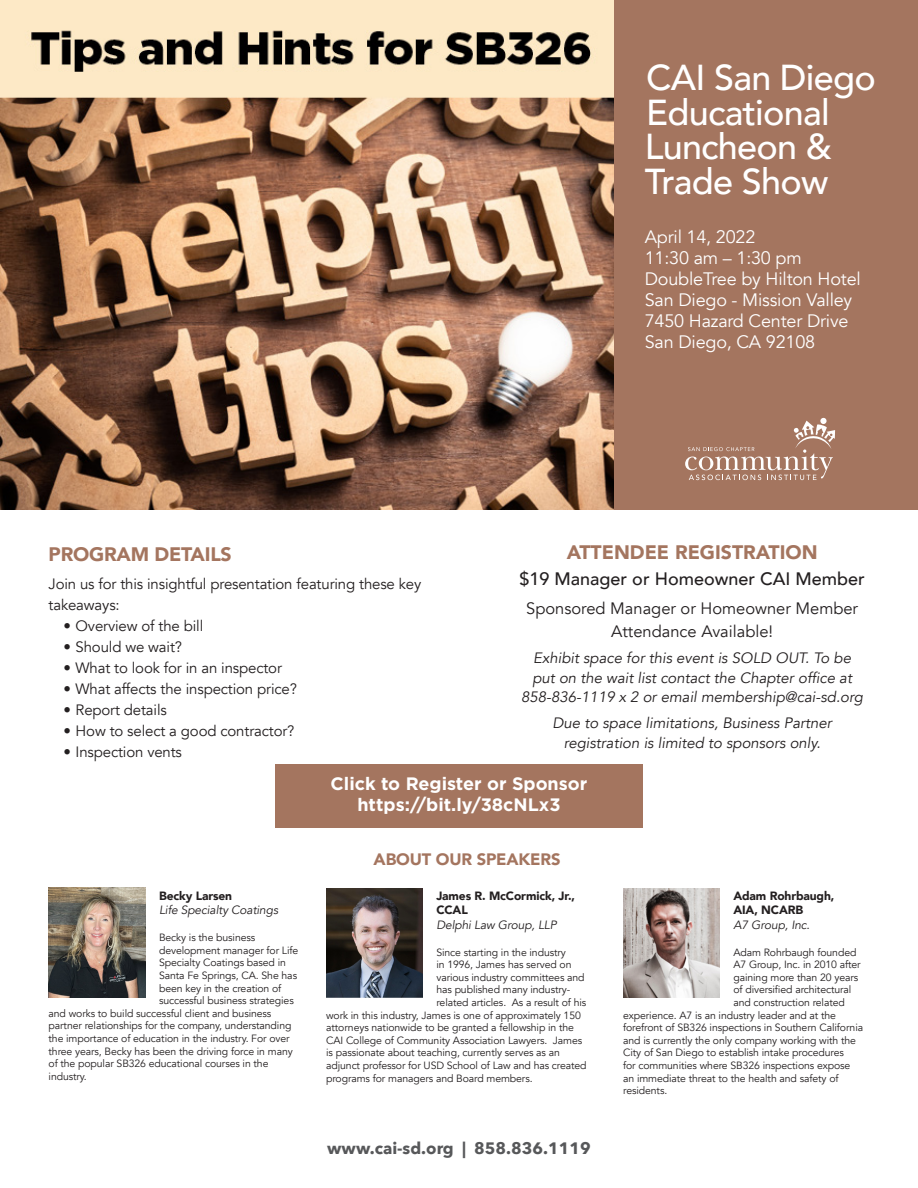
<style>
.page{position:relative;width:918px;height:1188px;background:#fff}
.page>*{position:absolute;margin:0;border:0;box-sizing:border-box;transform-origin:0 0}
.TS_BULLETS{font:500 36px/34.5px "Avenir";letter-spacing:-.02em;color:#fff;text-align:justify}
.TS_BULLETS-2{font:900 19.5px "Avenir";color:#a4755f}
.TS_BULLETS-3{font:18px/21px "Avenir";letter-spacing:-.01em;color:#fff}
.t1{font:700 18px "Gotham";color:#fff}
.t2{font:500 18px "Avenir";color:#231f20}
.t3{font:16.5px/22.5px "Avenir";color:#231f20;text-align:center}
.t4{font:700 16.5px "Avenir Next";color:#57585a}
.TS_BULLETS-4{font:900 16.5px "Avenir";letter-spacing:-.01em;color:#a4755f}
.TS_BULLETS-5{font:15px/21px "Avenir";letter-spacing:-.01em;color:#231f20}
.t5{font:italic 15px/19.5px "Avenir";color:#231f20;text-align:center}
.TS_BULLETS-6{font:900 12px/14.4px "Avenir";letter-spacing:-.01em;color:#231f20}
.TS_BULLETS-7{font:italic 12px "Avenir";letter-spacing:-.01em;color:#231f20}
.TS_BULLETS-8{font:10.5px "Avenir";letter-spacing:-.01em;color:#231f20}
</style>
<div class="page">
<div style="left:275px;top:765px;width:368px;height:58px;background:#a4755f"></div>
<div style="left:275px;top:775px;width:368px;height:53px;background:#a4755f"></div>
<img style="left:0;top:0;width:615px;height:510px">
<div style="left:615px;top:0;width:303px;height:510px;background:#a4755f"></div>
<img style="left:49px;top:888px;width:97px;height:109px">
<svg style="left:685px;top:418px;width:151px;height:63px"></svg>
<img style="left:326px;top:888px;width:97px;height:109px">
<img style="left:623px;top:888px;width:97px;height:109px">
<p class="TS_BULLETS" style="left:646px;top:58px;width:231px">CAI San Diego</p>
<p class="TS_BULLETS" style="left:645px;top:93px;width:189px">Educational Luncheon &amp; Trade Show</p>
<p class="TS_BULLETS-3" style="left:645px;top:226px;width:112px">April 14, 2022</p>
<p class="TS_BULLETS-3" style="left:645px;top:247px;width:159px">11:30 am – 1:30 pm</p>
<p class="TS_BULLETS-3" style="left:645px;top:268px;width:218px">DoubleTree by Hilton Hotel<br>San Diego - Mission Valley</p>
<p class="TS_BULLETS-3" style="left:645px;top:310px;width:205px">7450 Hazard Center Drive</p>
<p class="TS_BULLETS-3" style="left:645px;top:331px;width:172px">San Diego, CA 92108</p>
<p class="TS_BULLETS-2" style="left:567px;top:535px;width:252px">ATTENDEE REGISTRATION</p>
<p class="t2" style="left:520px;top:563px;width:347px">$19 Manager or Homeowner CAI Member</p>
<p class="t3" style="left:526px;top:598px;width:333px">Sponsored Manager or Homeowner Member<br>Attendance Available!</p>
<p class="t5" style="left:521px;top:648px;width:343px">Exhibit space for this event is SOLD OUT. To be put on the wait list contact the Chapter office at<br>858-836-1119 x 2 or email membership@cai-sd.org</p>
<p class="t5" style="left:552px;top:714px;width:281px">Due to space limitations, Business Partner</p>
<p class="t5" style="left:564px;top:733px;width:258px">registration is limited to sponsors only.</p>
<p class="t1" style="left:331px;top:772px;width:258px">Click to Register or Sponsor</p>
<p class="t1" style="left:357px;top:793px;width:205px">https://bit.ly/38cNLx3</p>
<p class="TS_BULLETS-2" style="left:49px;top:538px;width:185px">PROGRAM DETAILS</p>
<p class="TS_BULLETS-5" style="left:49px;top:574px;width:374px">Join us for this insightful presentation featuring these key takeaways:</p>
<p class="TS_BULLETS-5" style="left:64px;top:616px;width:141px">• Overview of the bill</p>
<p class="TS_BULLETS-5" style="left:64px;top:637px;width:120px">• Should we wait?</p>
<p class="TS_BULLETS-5" style="left:64px;top:658px;width:220px">• What to look for in an inspector</p>
<p class="TS_BULLETS-5" style="left:64px;top:679px;width:235px">• What affects the inspection price?</p>
<p class="TS_BULLETS-5" style="left:64px;top:700px;width:105px">• Report details</p>
<p class="TS_BULLETS-5" style="left:64px;top:721px;width:232px">• How to select a good contractor?</p>
<p class="TS_BULLETS-5" style="left:64px;top:742px;width:120px">• Inspection vents</p>
<p class="TS_BULLETS-6" style="left:159px;top:888px;width:75px">Becky Larsen</p>
<p class="TS_BULLETS-7" style="left:159px;top:903px;width:121px">Life Specialty Coatings</p>
<p class="TS_BULLETS-8" style="left:159px;top:931px;width:98px">Becky is the business</p>
<p class="TS_BULLETS-8" style="left:159px;top:944px;width:141px">development manager for Life</p>
<p class="TS_BULLETS-8" style="left:159px;top:956px;width:128px">Specialty Coatings based in</p>
<p class="TS_BULLETS-8" style="left:159px;top:969px;width:140px">Santa Fe Springs, CA. She has</p>
<p class="TS_BULLETS-8" style="left:159px;top:982px;width:124px">been key in the creation of</p>
<p class="TS_BULLETS-8" style="left:159px;top:994px;width:136px">successful business strategies</p>
<p class="TS_BULLETS-8" style="left:49px;top:1007px;width:224px">and works to build successful client and business</p>
<p class="TS_BULLETS-8" style="left:49px;top:1019px;width:244px">partner relationships for the company, understanding</p>
<p class="TS_BULLETS-8" style="left:49px;top:1032px;width:243px">the importance of education in the industry. For over</p>
<p class="TS_BULLETS-8" style="left:49px;top:1045px;width:246px">three years, Becky has been the driving force in many</p>
<p class="TS_BULLETS-8" style="left:49px;top:1057px;width:221px">of the popular SB326 educational courses in the</p>
<p class="TS_BULLETS-8" style="left:49px;top:1070px;width:40px">industry.</p>
<p class="TS_BULLETS-4" style="left:374px;top:845px;width:188px">ABOUT OUR SPEAKERS</p>
<p class="TS_BULLETS-6" style="left:436px;top:888px;width:140px">James R. McCormick, Jr.,<br>CCAL</p>
<p class="TS_BULLETS-7" style="left:436px;top:917px;width:122px">Delphi Law Group, LLP</p>
<p class="TS_BULLETS-8" style="left:436px;top:946px;width:131px">Since starting in the industry</p>
<p class="TS_BULLETS-8" style="left:436px;top:958px;width:137px">in 1996, James has served on</p>
<p class="TS_BULLETS-8" style="left:436px;top:971px;width:150px">various industry committees and</p>
<p class="TS_BULLETS-8" style="left:436px;top:983px;width:135px">has published many industry-</p>
<p class="TS_BULLETS-8" style="left:436px;top:996px;width:151px">related articles. As a result of his</p>
<p class="TS_BULLETS-8" style="left:326px;top:1009px;width:256px">work in this industry, James is one of approximately 150</p>
<p class="TS_BULLETS-8" style="left:326px;top:1021px;width:249px">attorneys nationwide to be granted a fellowship in the</p>
<p class="TS_BULLETS-8" style="left:326px;top:1034px;width:258px">CAI College of Community Association Lawyers. James</p>
<p class="TS_BULLETS-8" style="left:326px;top:1046px;width:235px">is passionate about teaching, currently serves as an</p>
<p class="TS_BULLETS-8" style="left:326px;top:1059px;width:262px">adjunct professor for USD School of Law and has created</p>
<p class="TS_BULLETS-8" style="left:326px;top:1072px;width:208px">programs for managers and Board members.</p>
<p class="t4" style="left:327px;top:1134px;width:265px">www.cai-sd.org | 858.836.1119</p>
<p class="TS_BULLETS-6" style="left:733px;top:888px;width:102px">Adam Rohrbaugh,</p>
<p class="TS_BULLETS-6" style="left:733px;top:902px;width:71px">AIA, NCARB</p>
<p class="TS_BULLETS-7" style="left:733px;top:917px;width:78px">A7 Group, Inc.</p>
<p class="TS_BULLETS-8" style="left:733px;top:946px;width:125px">Adam Rohrbaugh founded</p>
<p class="TS_BULLETS-8" style="left:733px;top:958px;width:129px">A7 Group, Inc. in 2010 after</p>
<p class="TS_BULLETS-8" style="left:733px;top:971px;width:126px">gaining more than 20 years</p>
<p class="TS_BULLETS-8" style="left:733px;top:983px;width:119px">of diversified architectural</p>
<p class="TS_BULLETS-8" style="left:733px;top:996px;width:113px">and construction related</p>
<p class="TS_BULLETS-8" style="left:623px;top:1009px;width:214px">experience. A7 is an industry leader and at the</p>
<p class="TS_BULLETS-8" style="left:623px;top:1021px;width:242px">forefront of SB326 inspections in Southern California</p>
<p class="TS_BULLETS-8" style="left:623px;top:1034px;width:234px">and is currently the only company working with the</p>
<p class="TS_BULLETS-8" style="left:623px;top:1046px;width:222px">City of San Diego to establish intake procedures</p>
<p class="TS_BULLETS-8" style="left:623px;top:1059px;width:229px">for communities where SB326 inspections expose</p>
<p class="TS_BULLETS-8" style="left:623px;top:1072px;width:217px">an immediate threat to the health and safety of</p>
<p class="TS_BULLETS-8" style="left:623px;top:1084px;width:46px">residents.</p>
</div>
